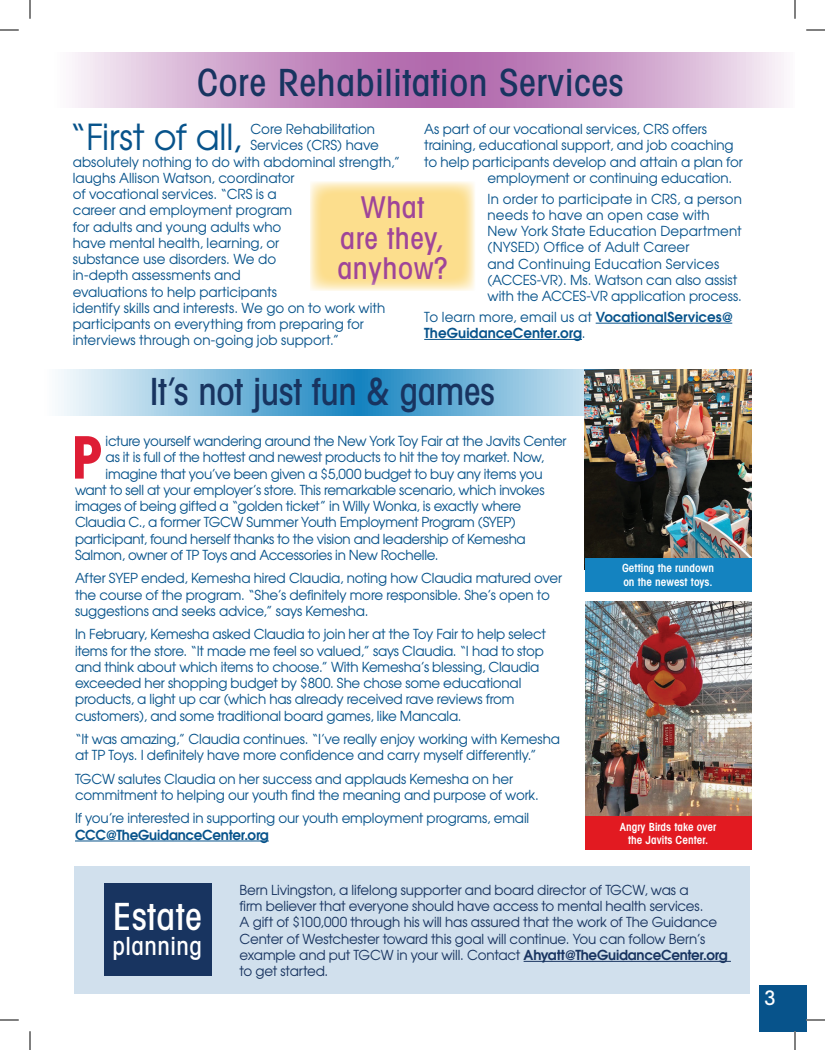
<style>
.page{position:relative;width:825px;height:1050px;background:#fff}
.page>*{position:absolute;margin:0;border:0;box-sizing:border-box;transform-origin:0 0}
.t1{font:700 condensed 58.62px "Avant Garde";color:#de1d35}
.t2{font:500 condensed 37.5px "Avant Garde";letter-spacing:.02em;color:#183460}
.t3{font:500 condensed 37.5px "Avant Garde";letter-spacing:-.005em;color:#183460}
.t4{font:500 condensed 37.5px "Avant Garde";letter-spacing:.02em;color:#fff}
.t5{font:35.75px "Avant Garde";letter-spacing:-.005em;color:#07538b}
.t6{font:500 condensed 30px/30.2px "Avant Garde";letter-spacing:.02em;color:#9f4599;text-align:center}
.t7{font:500 condensed 25px "Avant Garde";letter-spacing:.02em;color:#fff}
.t8{font:500 condensed 20px "Avant Garde";color:#fff}
.t9{font:13.75px/16.2px "Avant Garde";letter-spacing:-.01em;color:#07538b}
.t10{font:13.75px/16.2px "Avant Garde";letter-spacing:-.01em;color:#183460}
.t11{font:600 13.75px/16.2px "Avant Garde";letter-spacing:-.01em;color:#07538b}
.t12{font:600 condensed 11.25px/13.5px "Avant Garde";color:#fff}
.s1{font-weight:400}
.s2{font-weight:600}
</style>
<div class="page">
<div style="left:74px;top:866px;width:676px;height:128px;background:#d1e0ed"></div>
<div style="left:104px;top:884px;width:108px;height:92px;background:#183460"></div>
<svg style="left:72px;top:53px;width:712px;height:55px;background:#cda0ca"></svg>
<svg style="left:58px;top:369px;width:694px;height:47px;background:#7dbadc"></svg>
<div style="left:759px;top:985px;width:47px;height:46px;background:#07538b"></div>
<hr style="left:75px;top:841px;width:194px;height:1px;background:#07538b">
<hr style="left:524px;top:961px;width:207px;height:1px;background:#183460">
<hr style="left:596px;top:323px;width:136px;height:1px;background:#07538b">
<hr style="left:424px;top:339px;width:158px;height:1px;background:#07538b">
<svg style="left:310px;top:181px;width:165px;height:110px;background:#fce29b"></svg>
<img style="left:585px;top:369px;width:166px;height:189px">
<img style="left:585px;top:601px;width:166px;height:215px">
<div style="left:585px;top:558px;width:166px;height:33px;background:#1483c0"></div>
<div style="left:585px;top:816px;width:166px;height:34px;background:#e21a21"></div>
<svg style="left:0;top:29px;width:19px;height:2px"></svg>
<svg style="left:806px;top:29px;width:19px;height:2px"></svg>
<svg style="left:0;top:1019px;width:19px;height:2px"></svg>
<svg style="left:806px;top:1019px;width:19px;height:2px"></svg>
<svg style="left:29px;top:0;width:2px;height:19px"></svg>
<svg style="left:29px;top:1031px;width:2px;height:19px"></svg>
<svg style="left:794px;top:0;width:2px;height:19px"></svg>
<svg style="left:794px;top:1031px;width:2px;height:19px"></svg>
<h2 class="t2" style="left:197px;top:59px;width:428px">Core Rehabilitation Services</h2>
<h3 class="t5" style="left:69px;top:115px;width:173px">“First of all,</h3>
<p class="t9" style="left:250px;top:121px;width:126px">Core Rehabilitation</p>
<p class="t9" style="left:424px;top:121px;width:284px">As part of our vocational services, CRS offers</p>
<p class="t9" style="left:424px;top:137px;width:311px">training, educational support, and job coaching</p>
<p class="t9" style="left:424px;top:153px;width:320px">to help participants develop and attain a plan for</p>
<p class="t9" style="left:488px;top:169px;width:246px">employment or continuing education.</p>
<p class="t9" style="left:488px;top:190px;width:256px">In order to participate in CRS, a person needs to have an open case with New York State Education Department (NYSED) Office of Adult Career<br>and Continuing Education Services (ACCES-VR). Ms. Watson can also assist with the ACCES-VR application process.</p>
<p class="t11" style="left:424px;top:308px;width:310px"><span class="s1">To learn more, email us at</span> VocationalServices@<br>TheGuidanceCenter.org<span class="s1">.</span></p>
<p class="t9" style="left:250px;top:137px;width:130px">Services (CRS) have</p>
<p class="t9" style="left:73px;top:153px;width:329px">absolutely nothing to do with abdominal strength,”</p>
<p class="t9" style="left:73px;top:169px;width:223px">laughs Allison Watson, coordinator</p>
<p class="t9" style="left:73px;top:186px;width:205px">of vocational services. “CRS is a</p>
<p class="t9" style="left:73px;top:202px;width:221px">career and employment program</p>
<p class="t9" style="left:73px;top:218px;width:210px">for adults and young adults who</p>
<p class="t9" style="left:73px;top:234px;width:208px">have mental health, learning, or</p>
<p class="t9" style="left:73px;top:251px;width:205px">substance use disorders. We do</p>
<p class="t9" style="left:73px;top:267px;width:169px">in-depth assessments and</p>
<p class="t9" style="left:73px;top:283px;width:206px">evaluations to help participants</p>
<p class="t9" style="left:73px;top:299px;width:314px">identify skills and interests. We go on to work with</p>
<p class="t9" style="left:73px;top:316px;width:293px">participants on everything from preparing for</p>
<p class="t9" style="left:73px;top:332px;width:268px">interviews through on-going job support.”</p>
<h3 class="t6" style="left:337px;top:192px;width:112px">What<br>are they, anyhow?</h3>
<h2 class="t3" style="left:150px;top:368px;width:346px">It’s not just fun &amp; games</h2>
<h1 class="t1" style="left:71px;top:420px;width:33px">P</h1>
<p class="t9" style="left:106px;top:433px;width:462px">icture yourself wandering around the New York Toy Fair at the Javits Center</p>
<p class="t9" style="left:106px;top:449px;width:440px">as it is full of the hottest and newest products to hit the toy market. Now,</p>
<p class="t9" style="left:106px;top:465px;width:438px">imagine that you’ve been given a $5,000 budget to buy any items you</p>
<p class="t9" style="left:75px;top:481px;width:471px">want to sell at your employer’s store. This remarkable scenario, which invokes</p>
<p class="t9" style="left:75px;top:498px;width:448px">images of being gifted a “golden ticket” in Willy Wonka, is exactly where</p>
<p class="t9" style="left:75px;top:514px;width:442px">Claudia C., a former TGCW Summer Youth Employment Program (SYEP)</p>
<p class="t9" style="left:75px;top:530px;width:452px">participant, found herself thanks to the vision and leadership of Kemesha</p>
<p class="t9" style="left:75px;top:546px;width:365px">Salmon, owner of TP Toys and Accessories in New Rochelle.</p>
<p class="t9" style="left:75px;top:570px;width:489px">After SYEP ended, Kemesha hired Claudia, noting how Claudia matured over the course of the program. “She’s definitely more responsible. She’s open to suggestions and seeks advice,” says Kemesha.</p>
<p class="t9" style="left:75px;top:626px;width:472px">In February, Kemesha asked Claudia to join her at the Toy Fair to help select items for the store. “It made me feel so valued,” says Claudia. “I had to stop and think about which items to choose.” With Kemesha’s blessing, Claudia exceeded her shopping budget by $800. She chose some educational products, a light up car (which has already received rave reviews from customers), and some traditional board games, like Mancala.</p>
<p class="t9" style="left:75px;top:731px;width:487px">“It was amazing,” Claudia continues. “I’ve really enjoy working with Kemesha at TP Toys. I definitely have more confidence and carry myself differently.”</p>
<p class="t9" style="left:75px;top:770px;width:465px">TGCW salutes Claudia on her success and applauds Kemesha on her commitment to helping our youth find the meaning and purpose of work.</p>
<p class="t9" style="left:75px;top:810px;width:456px">If you’re interested in supporting our youth employment programs, email</p>
<p class="t11" style="left:75px;top:826px;width:195px">CCC@TheGuidanceCenter.org</p>
<p class="t12" style="left:622px;top:561px;width:93px">Getting the rundown on the newest toys.</p>
<p class="t12" style="left:620px;top:820px;width:98px;text-align:center">Angry Birds take over the Javits Center.</p>
<h2 class="t4" style="left:113px;top:893px;width:91px">Estate</h2>
<h3 class="t7" style="left:112px;top:931px;width:91px">planning</h3>
<p class="t10" style="left:240px;top:882px;width:490px">Bern Livingston, a lifelong supporter and board director of TGCW, was a<br>firm believer that everyone should have access to mental health services.<br>A gift of $100,000 through his will has assured that the work of The Guidance Center of Westchester toward this goal will continue. You can follow Bern’s example and put TGCW in your will. Contact <span class="s2">Ahyatt@TheGuidanceCenter.org </span>to get started.</p>
<h3 class="t8" style="left:765px;top:986px;width:13px">3</h3>
</div>
